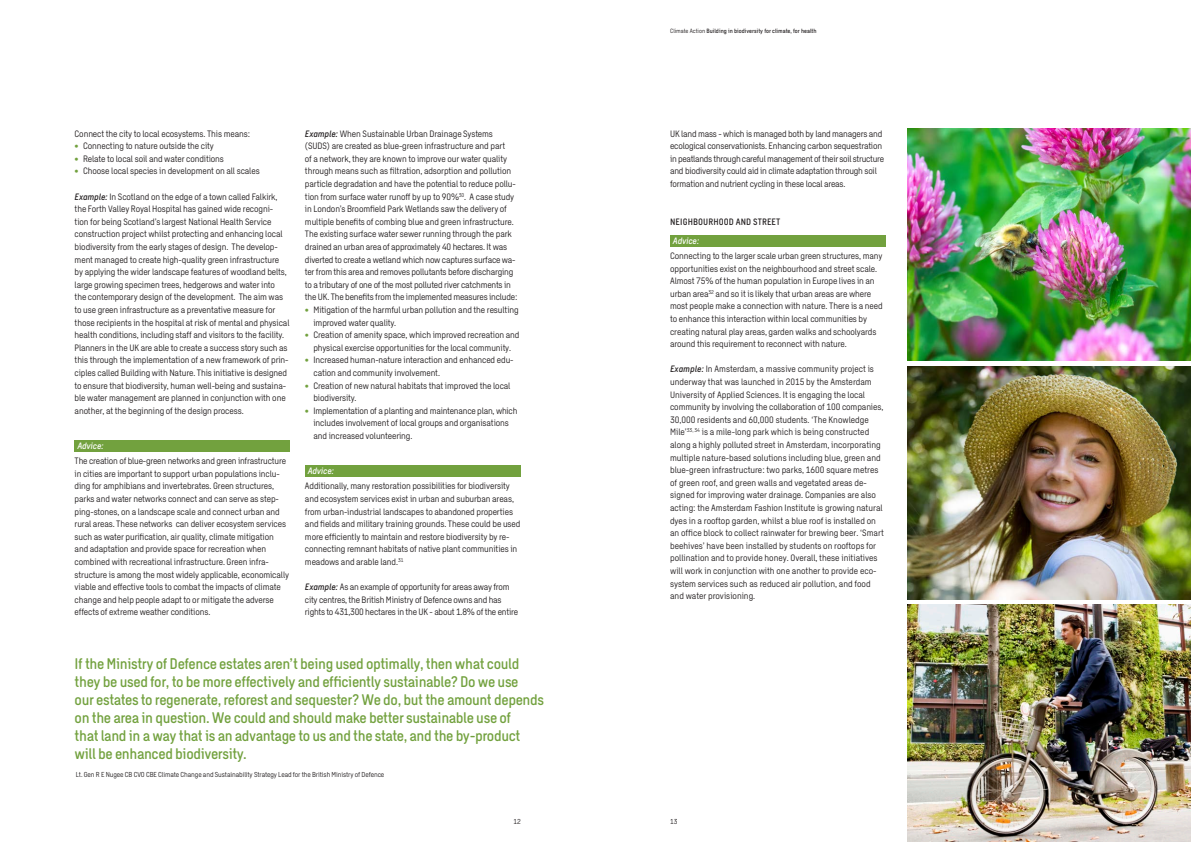
<style>
.page{position:relative;width:1191px;height:842px;background:#fff}
.page>*{position:absolute;margin:0;border:0;box-sizing:border-box;transform-origin:0 0}
.Caption_7_9{font:500 15px/18px "Sweco Sans";letter-spacing:-.025em;color:#72a13e}
.body_text_9_12_6{font:9px/12.6px "Sweco Sans";letter-spacing:-.01em;color:#231f20}
.intem_heading_9_12_6{font:500 9px "Sweco Sans";letter-spacing:.01em;color:#231f20}
.body_text_9_12_6-2{font:italic 500 9px "Sweco Sans";letter-spacing:-.02em;color:#fff}
.Caption_7_9-2{font:7px "Sweco Sans";letter-spacing:-.01em;color:#231f20}
.Body_text_9_10_8{font:500 6px "Sweco Sans";color:#231f20}
.s1{color:#72a13e}
.s2{font-weight:500;font-style:italic}
.s3{font-weight:400}
</style>
<div class="page">
<div style="left:75px;top:440px;width:215px;height:12px;background:#72a13e"></div>
<div style="left:305px;top:465px;width:215px;height:12px;background:#72a13e"></div>
<div style="left:670px;top:235px;width:215px;height:11px;background:#72a13e"></div>
<img style="left:908px;top:605px;width:283px;height:237px">
<img style="left:908px;top:128px;width:283px;height:233px">
<img style="left:908px;top:367px;width:283px;height:232px">
<p class="body_text_9_12_6" style="left:75px;top:127px;width:177px">Connect the city to local ecosystems. This means:</p>
<p class="body_text_9_12_6" style="left:75px;top:140px;width:141px"><span class="s1">•</span> Connecting to nature outside the city</p>
<p class="body_text_9_12_6" style="left:75px;top:152px;width:151px"><span class="s1">•</span> Relate to local soil and water conditions</p>
<p class="body_text_9_12_6" style="left:75px;top:165px;width:187px"><span class="s1">•</span> Choose local species in development on all scales</p>
<p class="body_text_9_12_6" style="left:75px;top:190px;width:216px"><span class="s2">Example:</span> In Scotland on the edge of a town called Falkirk, the Forth Valley Royal Hospital has gained wide recogni-<br>tion for being Scotland’s largest National Health Service construction project whilst protecting and enhancing local biodiversity from the early stages of design. The develop&shy;ment managed to create high-quality green infrastructure by applying the wider landscape features of woodland belts, large growing specimen trees, hedgerows and water into<br>the contemporary design of the development. The aim was to use green infrastructure as a preventative measure for those recipients in the hospital at risk of mental and physical health conditions, including staff and visitors to the facility.</p>
<p class="body_text_9_12_6" style="left:75px;top:341px;width:215px">Planners in the UK are able to create a success story such as this through the implementation of a new framework of prin&shy;ciples called Building with Nature. This initiative is designed to ensure that biodiversity, human well-being and sustaina&shy;ble water management are planned in conjunction with one another, at the beginning of the design process.</p>
<p class="body_text_9_12_6-2" style="left:77px;top:441px;width:28px">Advice:</p>
<p class="body_text_9_12_6" style="left:75px;top:455px;width:216px">The creation of blue-green networks and green infrastructure in cities are important to support urban populations inclu&shy;ding for amphibians and invertebrates. Green structures, parks and water networks connect and can serve as step&shy;ping-stones, on a landscape scale and connect urban and rural areas. These networks can deliver ecosystem services such as water purification, air quality, climate mitigation and adaptation and provide space for recreation when combined with recreational infrastructure. Green infra&shy;structure is among the most widely applicable, economically viable and effective tools to combat the impacts of climate change and help people adapt to or mitigate the adverse effects of extreme weather conditions.</p>
<p class="body_text_9_12_6" style="left:305px;top:127px;width:214px"><span class="s2">Example:</span> When Sustainable Urban Drainage Systems (SUDS) are created as blue-green infrastructure and part<br>of a network, they are known to improve our water quality through means such as filtration, adsorption and pollution particle degradation and have the potential to reduce pollu&shy;tion from surface water runoff by up to 90%<sup>30</sup>. A case study in London’s Broomfield Park Wetlands saw the delivery of multiple benefits of combing blue and green infrastructure.<br>The existing surface water sewer running through the park drained an urban area of approximately 40 hectares. It was diverted to create a wetland which now captures surface wa&shy;ter from this area and removes pollutants before discharging to a tributary of one of the most polluted river catchments in the UK. The benefits from the implemented measures include:</p>
<p class="body_text_9_12_6" style="left:313px;top:304px;width:207px;text-indent:-9px"><span class="s1">•</span> Mitigation of the harmful urban pollution and the resulting improved water quality.</p>
<p class="body_text_9_12_6" style="left:305px;top:329px;width:216px;text-align:center"><span class="s1">•</span> Creation of amenity space, which improved recreation and physical exercise opportunities for the local community.</p>
<p class="body_text_9_12_6" style="left:313px;top:354px;width:202px;text-indent:-9px"><span class="s1">•</span> Increased human-nature interaction and enhanced edu&shy;cation and community involvement.</p>
<p class="body_text_9_12_6" style="left:313px;top:379px;width:198px;text-indent:-9px"><span class="s1">•</span> Creation of new natural habitats that improved the local biodiversity.</p>
<p class="body_text_9_12_6" style="left:313px;top:404px;width:205px;text-indent:-9px"><span class="s1">•</span> Implementation of a planting and maintenance plan, which includes involvement of local groups and organisations and increased volunteering.</p>
<p class="body_text_9_12_6-2" style="left:308px;top:466px;width:28px">Advice:</p>
<p class="body_text_9_12_6" style="left:305px;top:480px;width:217px">Additionally, many restoration possibilities for biodiversity and ecosystem services exist in urban and suburban areas, from urban-industrial landscapes to abandoned properties and fields and military training grounds. These could be used more efficiently to maintain and restore biodiversity by re&shy;connecting remnant habitats of native plant communities in meadows and arable land.<sup>31</sup></p>
<p class="body_text_9_12_6" style="left:305px;top:581px;width:215px"><span class="s2">Example:</span> As an example of opportunity for areas away from city centres, the British Ministry of Defence owns and has rights to 431,300 hectares in the UK - about 1.8% of the entire</p>
<p class="Caption_7_9" style="left:75px;top:655px;width:471px">If the Ministry of Defence estates aren’t being used optimally, then what could they be used for, to be more effectively and efficiently sustainable? Do we use<br>our estates to regenerate, reforest and sequester? We do, but the amount depends on the area in question. We could and should make better sustainable use of<br>that land in a way that is an advantage to us and the state, and the by-product will be enhanced biodiversity.</p>
<p class="Caption_7_9-2" style="left:76px;top:771px;width:310px">Lt. Gen R E Nugee CB CVO CBE Climate Change and Sustainability Strategy Lead for the British Ministry of Defence</p>
<p class="Body_text_9_10_8" style="left:670px;top:28px;width:148px"><span class="s3">Climate Action</span> Building in biodiversity for climate, for health</p>
<p class="body_text_9_12_6" style="left:670px;top:127px;width:215px">UK land mass - which is managed both by land managers and ecological conservationists. Enhancing carbon sequestration in peatlands through careful management of their soil structure and biodiversity could aid in climate adaptation through soil formation and nutrient cycling in these local areas.</p>
<p class="intem_heading_9_12_6" style="left:670px;top:216px;width:112px">NEIGHBOURHOOD AND STREET</p>
<p class="body_text_9_12_6-2" style="left:673px;top:235px;width:28px">Advice:</p>
<p class="body_text_9_12_6" style="left:670px;top:250px;width:214px">Connecting to the larger scale urban green structures, many opportunities exist on the neighbourhood and street scale.<br>Almost 75% of the human population in Europe lives in an urban area<sup>32</sup> and so it is likely that urban areas are where most people make a connection with nature. There is a need to enhance this interaction within local communities by creating natural play areas, garden walks and schoolyards around this requirement to reconnect with nature.</p>
<p class="body_text_9_12_6" style="left:670px;top:363px;width:215px"><span class="s2">Example:</span> In Amsterdam, a massive community project is underway that was launched in 2015 by the Amsterdam University of Applied Sciences. It is engaging the local community by involving the collaboration of 100 companies, 30,000 residents and 60,000 students. ‘The Knowledge Mile’<sup>33,</sup> <sup>34</sup> is a mile-long park which is being constructed along a highly polluted street in Amsterdam, incorporating multiple nature-based solutions including blue, green and blue-green infrastructure: two parks, 1600 square metres of green roof, and green walls and vegetated areas de&shy;signed for improving water drainage. Companies are also acting: the Amsterdam Fashion Institute is growing natural dyes in a rooftop garden, whilst a blue roof is installed on an office block to collect rainwater for brewing beer. ‘Smart beehives’ have been installed by students on rooftops for pollination and to provide honey. Overall, these initiatives will work in conjunction with one another to provide eco&shy;system services such as reduced air pollution, and food and water provisioning.</p>
<p class="Caption_7_9-2" style="left:513px;top:818px;width:9px">12</p>
<p class="Caption_7_9-2" style="left:670px;top:818px;width:9px">13</p>
</div>
